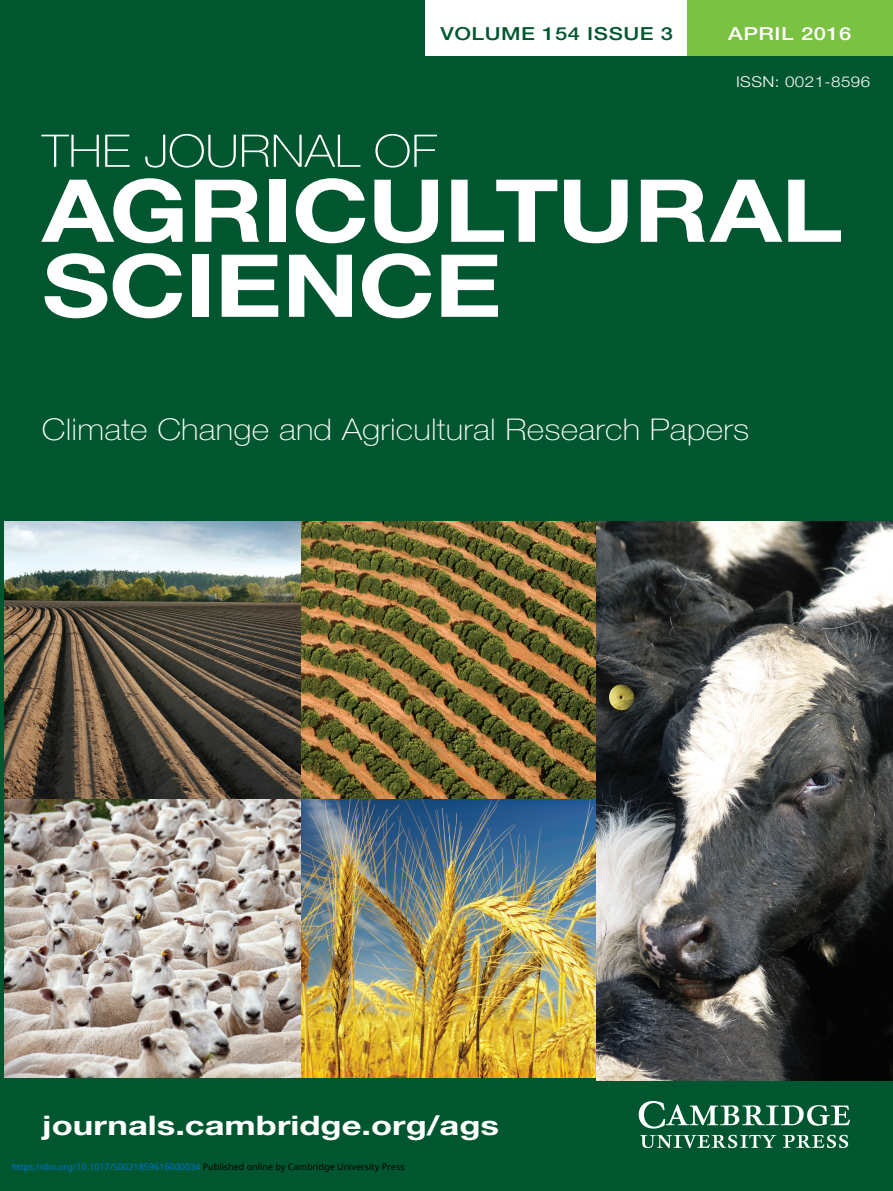
<style>
.page{position:relative;width:893px;height:1191px;background:#00572f}
.page>*{position:absolute;margin:0;border:0;box-sizing:border-box;transform-origin:0 0}
.t1{font:700 87px/75px "Helvetica Neue";letter-spacing:-.01em;color:#fff;scale:1.2 1}
.t2{font:100 45px "Helvetica Neue";color:#fff;scale:1.12 1}
.t3{font:100 30px "Helvetica Neue";letter-spacing:.005em;color:#fff;scale:1.12 1}
.t4{font:700 27px "Helvetica Neue";color:#fff;scale:1.28 1}
.t5{font:500 18px "Helvetica Neue";letter-spacing:.025em;color:#00572f;scale:1.22 1}
.t6{font:500 18px "Helvetica Neue";letter-spacing:.025em;color:#fff;scale:1.22 1}
.t7{font:300 15px "Helvetica Neue";letter-spacing:.025em;color:#fff;scale:1.13 1}
.t8{font:9px "Noto Sans";color:#0172cf}
.s1{color:#000}
</style>
<div class="page">
<svg style="left:639px;top:1101px;width:211px;height:28px"></svg>
<svg style="left:640px;top:1135px;width:136px;height:13px"></svg>
<svg style="left:783px;top:1135px;width:65px;height:13px"></svg>
<div style="left:426px;top:0;width:263px;height:55px;background:#fff"></div>
<div style="left:687px;top:0;width:206px;height:55px;background:#7bc142"></div>
<img style="left:4px;top:521px;width:593px;height:557px">
<img style="left:597px;top:521px;width:296px;height:559px">
<p class="t5" style="left:440px;top:27px;width:192px">VOLUME 154 ISSUE 3</p>
<p class="t6" style="left:728px;top:27px;width:103px">APRIL 2016</p>
<p class="t7" style="left:736px;top:76px;width:120px">ISSN: 0021-8596</p>
<p class="t2" style="left:42px;top:135px;width:354px">THE JOURNAL OF</p>
<p class="t1" style="left:42px;top:181px;width:669px">AGRICULTURAL<br>SCIENCE</p>
<p class="t3" style="left:42px;top:419px;width:633px">Climate Change and Agricultural Research Papers</p>
<p class="t4" style="left:42px;top:1116px;width:358px">journals.cambridge.org/ags</p>
<p class="t8" style="left:12px;top:1160px;width:394px">https://doi.org/10.1017/S0021859616000034 <span class="s1">Published online by Cambridge University Press</span></p>
</div>
